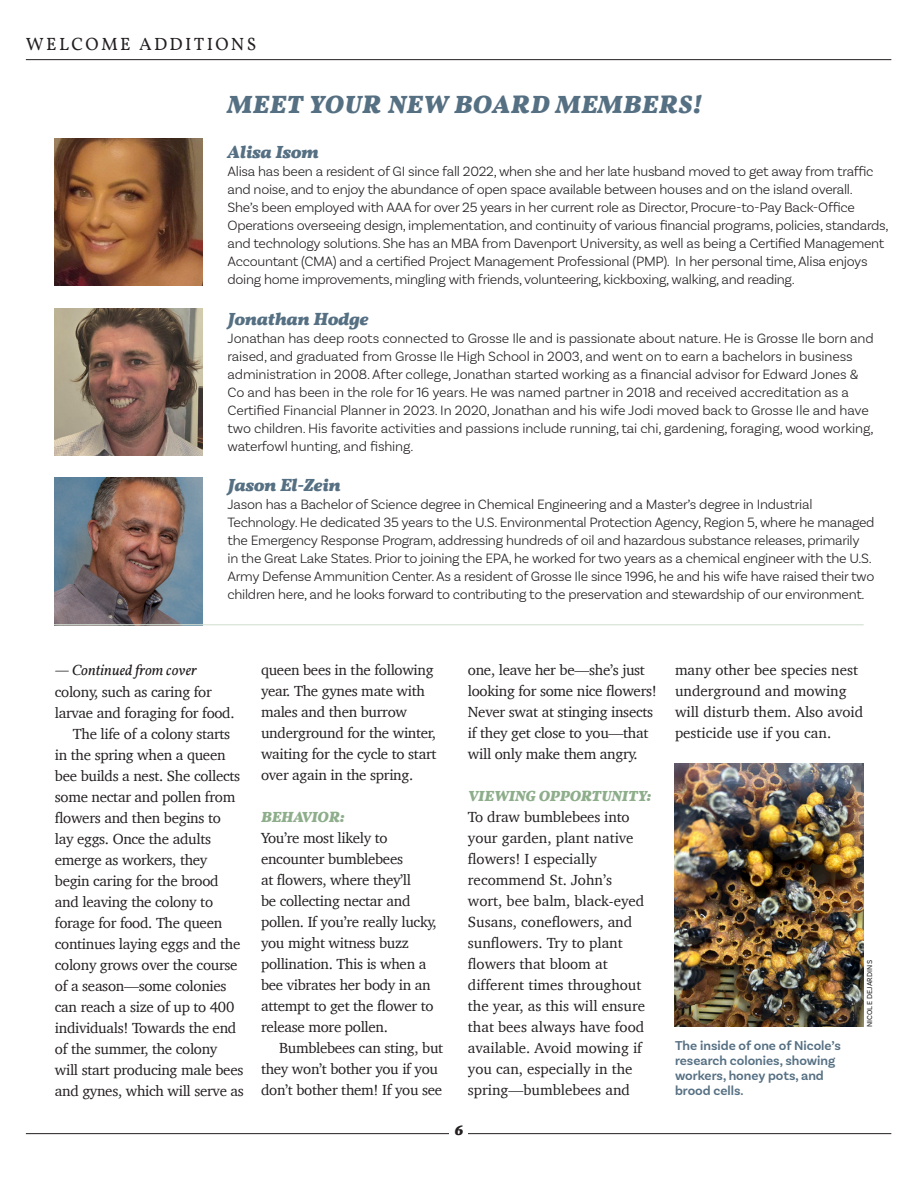
<style>
.page{position:relative;width:918px;height:1188px;background:#fff}
.page>*{position:absolute;margin:0;border:0;box-sizing:border-box;transform-origin:0 0}
.t1{font:italic 700 25.5px "Vollkorn";letter-spacing:.02em;color:#567083}
.t2{font:italic 700 18px "Vollkorn";color:#567083}
.t3{font:18px "Vollkorn";letter-spacing:.13em;color:#231f20}
.t4{font:15px/21px "Charter";letter-spacing:-.02em;color:#231f20}
.t5{font:15px/21px "Charter";color:#231f20}
.t6{font:italic 700 15px "Vollkorn";color:#8eae8b}
.t7{font:italic 15px "Vollkorn";color:#231f20}
.t8{font:italic 700 15px "Vollkorn";color:#231f20}
.t9{font:300 14.25px/18px "Basic Sans";letter-spacing:-.02em;color:#231f20}
.t10{font:600 13.5px/15px "Basic Sans";color:#567083}
.t11{font:7.5px "Basic Sans";letter-spacing:.02em;color:#231f20}
</style>
<div class="page">
<hr style="left:26px;top:59px;width:865px;height:1px;background:#231f20">
<hr style="left:26px;top:1133px;width:865px;height:1px;background:#231f20">
<div style="left:450px;top:1124px;width:18px;height:21px;background:#fff"></div>
<img style="left:675px;top:763px;width:189px;height:264px">
<img style="left:55px;top:138px;width:148px;height:148px">
<img style="left:55px;top:308px;width:148px;height:148px">
<img style="left:55px;top:478px;width:148px;height:146px">
<hr style="left:54px;top:624px;width:810px;height:1px;background:#d5e1d3">
<p class="t3" style="left:26px;top:34px;width:232px">WELCOME ADDITIONS</p>
<p class="t1" style="left:228px;top:89px;width:476px">MEET YOUR NEW BOARD MEMBERS!</p>
<p class="t2" style="left:228px;top:141px;width:93px">Alisa Isom</p>
<p class="t9" style="left:228px;top:162px;width:663px">Alisa has been a resident of GI since fall 2022, when she and her late husband moved to get away from traffic and noise, and to enjoy the abundance of open space available between houses and on the island overall.<br>She’s been employed with AAA for over 25 years in her current role as Director, Procure-to-Pay Back-Office Operations overseeing design, implementation, and continuity of various financial programs, policies, standards, and technology solutions. She has an MBA from Davenport University, as well as being a Certified Management Accountant (CMA) and a certified Project Management Professional (PMP). In her personal time, Alisa enjoys doing home improvements, mingling with friends, volunteering, kickboxing, walking, and reading.</p>
<p class="t2" style="left:228px;top:308px;width:143px">Jonathan Hodge</p>
<p class="t9" style="left:228px;top:329px;width:648px">Jonathan has deep roots connected to Grosse Ile and is passionate about nature. He is Grosse Ile born and raised, and graduated from Grosse Ile High School in 2003, and went on to earn a bachelors in business administration in 2008. After college, Jonathan started working as a financial advisor for Edward Jones &amp; Co and has been in the role for 16 years. He was named partner in 2018 and received accreditation as a Certified Financial Planner in 2023. In 2020, Jonathan and his wife Jodi moved back to Grosse Ile and have two children. His favorite activities and passions include running, tai chi, gardening, foraging, wood working, waterfowl hunting, and fishing.</p>
<p class="t2" style="left:228px;top:474px;width:115px">Jason El-Zein</p>
<p class="t9" style="left:228px;top:495px;width:649px">Jason has a Bachelor of Science degree in Chemical Engineering and a Master’s degree in Industrial Technology. He dedicated 35 years to the U.S. Environmental Protection Agency, Region 5, where he managed the Emergency Response Program, addressing hundreds of oil and hazardous substance releases, primarily<br>in the Great Lake States. Prior to joining the EPA, he worked for two years as a chemical engineer with the U.S.<br>Army Defense Ammunition Center. As a resident of Grosse Ile since 1996, he and his wife have raised their two children here, and he looks forward to contributing to the preservation and stewardship of our environment.</p>
<p class="t4" style="left:261px;top:659px;width:177px">queen bees in the following year. The gynes mate with males and then burrow underground for the winter, waiting for the cycle to start over again in the spring.</p>
<p class="t6" style="left:261px;top:808px;width:85px">BEHAVIOR:</p>
<p class="t4" style="left:261px;top:827px;width:177px">You’re most likely to encounter bumblebees<br>at flowers, where they’ll<br>be collecting nectar and pollen. If you’re really lucky, you might witness buzz pollination. This is when a bee vibrates her body in an attempt to get the flower to release more pollen.</p>
<p class="t4" style="left:261px;top:1037px;width:184px;text-indent:18px">Bumblebees can sting, but they won’t bother you if you don’t bother them! If you see</p>
<p class="t7" style="left:55px;top:660px;width:143px">— Continued from cover</p>
<p class="t4" style="left:468px;top:659px;width:190px">one, leave her be—she’s just looking for some nice flowers!<br>Never swat at stinging insects if they get close to you—that will only make them angry.</p>
<p class="t6" style="left:468px;top:787px;width:185px">VIEWING OPPORTUNITY:</p>
<p class="t5" style="left:468px;top:806px;width:179px">To draw bumblebees into your garden, plant native flowers! I especially recommend St. John’s wort, bee balm, black-eyed<br>Susans, coneflowers, and sunflowers. Try to plant flowers that bloom at different times throughout the year, as this will ensure that bees always have food available. Avoid mowing if you can, especially in the spring—bumblebees and</p>
<p class="t4" style="left:55px;top:681px;width:181px">colony, such as caring for larvae and foraging for food.</p>
<p class="t4" style="left:55px;top:723px;width:190px;text-indent:18px">The life of a colony starts in the spring when a queen bee builds a nest. She collects some nectar and pollen from flowers and then begins to<br>lay eggs. Once the adults emerge as workers, they begin caring for the brood and leaving the colony to forage for food. The queen continues laying eggs and the colony grows over the course of a season—some colonies can reach a size of up to 400 individuals! Towards the end of the summer, the colony will start producing male bees and gynes, which will serve as</p>
<p class="t8" style="left:455px;top:1121px;width:10px">6</p>
<p class="t5" style="left:675px;top:659px;width:190px">many other bee species nest underground and mowing will disturb them. Also avoid pesticide use if you can.</p>
<p class="t10" style="left:675px;top:1039px;width:168px">The inside of one of Nicole’s research colonies, showing workers, honey pots, and</p>
<p class="t10" style="left:675px;top:1084px;width:70px">brood cells.</p>
<p class="t11" style="left:865px;top:1027px;width:69px;rotate:-90deg">NICOLE DEJARDINS</p>
</div>
